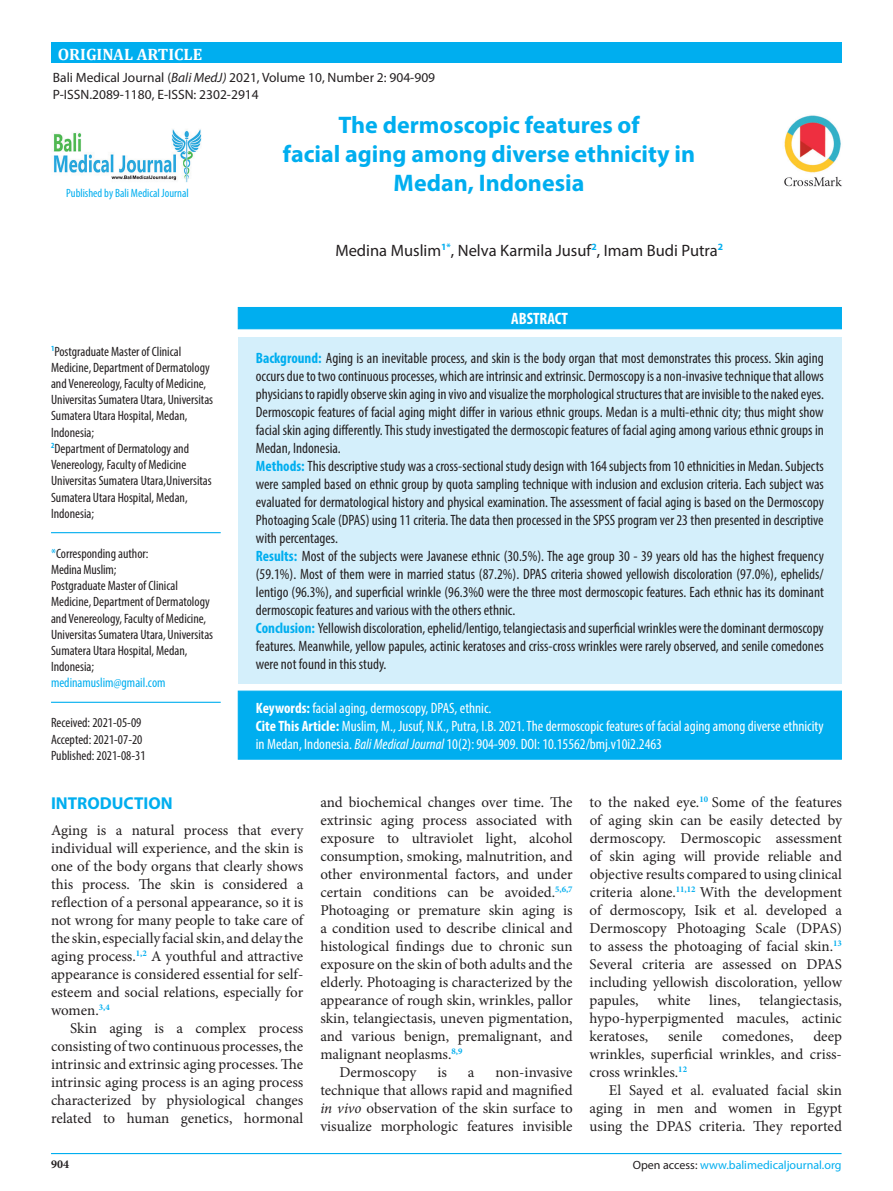
<style>
.page{position:relative;width:893px;height:1191px;background:#fff}
.page>*{position:absolute;margin:0;border:0;box-sizing:border-box;transform-origin:0 0}
.Normal__Web{font:700 24px "Myriad Pro";color:#00aeef}
.Heading_1{font:700 17.25px "Myriad Pro";color:#00aeef}
.Body_Text{font:16.5px "Myriad Pro";color:#231f20}
.t1{font:700 16.5px "Cambria";color:#fff}
.Default{font:700 condensed 16.5px "Myriad Pro";color:#fff}
.Normal__Web-2{font:15px/18px "Minion Pro";color:#231f20;text-align:justify}
.Normal__Web-3{font:condensed 15px/18px "Myriad Pro";color:#231f20;text-align:justify}
.t2{font:condensed 15px/18px "Myriad Pro";color:#fff}
.Body_Text-2{font:condensed 13.5px/16.2px "Myriad Pro";color:#231f20}
.t3{font:13.5px "Myriad Pro";color:#231f20}
.judul{font:12px "Myriad Pro";color:#00aeef}
.judul-2{font:condensed 12px "Myriad Pro";color:#00aeef}
.judul-3{font:700 12px "Minion Pro";color:#231f20}
.s1{font-style:italic}
.s2{color:#00aeef}
.s3{font-weight:700;color:#00aeef}
.s4{font-weight:700}
.s5{color:#231f20}
</style>
<div class="page">
<div style="left:51px;top:43px;width:790px;height:20px;background:#00aeef"></div>
<div style="left:238px;top:307px;width:604px;height:22px;background:#00aeef;border:1px solid #00aeef"></div>
<div style="left:238px;top:337px;width:603px;height:347px;background:#d4effb"></div>
<div style="left:238px;top:690px;width:604px;height:69px;background:#00aeef;border:1px solid #00aeef"></div>
<img style="left:784px;top:115px;width:58px;height:72px">
<hr style="left:51px;top:532px;width:170px;height:1px;background:#00aeef">
<hr style="left:51px;top:701px;width:170px;height:2px;background:#00aeef">
<hr style="left:51px;top:1153px;width:790px;height:1px;background:#00aeef">
<img style="left:53px;top:129px;width:149px;height:54px">
<p class="t1" style="left:58px;top:43px;width:146px">ORIGINAL ARTICLE</p>
<p class="t3" style="left:53px;top:70px;width:384px">Bali Medical Journal (<span class="s1">Bali MedJ)</span> 2021, Volume 10, Number 2: 904-909</p>
<p class="t3" style="left:53px;top:86px;width:207px">P-ISSN.2089-1180, E-ISSN: 2302-2914</p>
<p class="judul-2" style="left:66px;top:186px;width:124px">Published by Bali Medical Journal</p>
<p class="Body_Text-2" style="left:51px;top:343px;width:164px"><sup>1</sup>Postgraduate Master of Clinical Medicine, Department of Dermatology and Venereology, Faculty of Medicine, Universitas Sumatera Utara, Universitas Sumatera Utara Hospital, Medan, Indonesia;</p>
<p class="Body_Text-2" style="left:51px;top:440px;width:162px"><sup>2</sup>Department of Dermatology and<br>Venereology, Faculty of Medicine<br>Universitas Sumatera Utara, Universitas<br>Sumatera Utara Hospital, Medan,<br>Indonesia;</p>
<p class="Body_Text-2" style="left:51px;top:545px;width:164px"><span class="s2">*</span>Corresponding author:<br>Medina Muslim;<br>Postgraduate Master of Clinical<br>Medicine, Department of Dermatology and Venereology, Faculty of Medicine,<br>Universitas Sumatera Utara, Universitas<br>Sumatera Utara Hospital, Medan,<br>Indonesia;<br><span class="s2">medinamuslim@gmail.com</span></p>
<p class="Body_Text-2" style="left:51px;top:714px;width:92px">Received: 2021-05-09</p>
<p class="Body_Text-2" style="left:51px;top:731px;width:93px">Accepted: 2021-07-20</p>
<p class="Body_Text-2" style="left:51px;top:747px;width:96px">Published: 2021-08-31</p>
<p class="Normal__Web" style="left:338px;top:109px;width:303px">The dermoscopic features of</p>
<p class="Normal__Web" style="left:283px;top:138px;width:414px">facial aging among diverse ethnicity in</p>
<p class="Normal__Web" style="left:394px;top:167px;width:192px">Medan, Indonesia</p>
<p class="Body_Text" style="left:335px;top:240px;width:389px">Medina Muslim<sup>1*</sup>, Nelva Karmila Jusuf<sup>2</sup>, Imam Budi Putra<sup>2</sup></p>
<p class="Default" style="left:511px;top:308px;width:58px">ABSTRACT</p>
<p class="Normal__Web-3" style="left:256px;top:349px;width:569px"><span class="s3">Background:</span> Aging is an inevitable process, and skin is the body organ that most demonstrates this process. Skin aging occurs due to two continuous processes, which are intrinsic and extrinsic. Dermoscopy is a non-invasive technique that allows physicians to rapidly observe skin aging in vivo and visualize the morphological structures that are invisible to the naked eyes.<br>Dermoscopic features of facial aging might differ in various ethnic groups. Medan is a multi-ethnic city; thus might show facial skin aging differently. This study investigated the dermoscopic features of facial aging among various ethnic groups in Medan, Indonesia.</p>
<p class="Normal__Web-3" style="left:256px;top:457px;width:569px"><span class="s3">Methods:</span> This descriptive study was a cross-sectional study design with 164 subjects from 10 ethnicities in Medan. Subjects were sampled based on ethnic group by quota sampling technique with inclusion and exclusion criteria. Each subject was evaluated for dermatological history and physical examination. The assessment of facial aging is based on the Dermoscopy Photoaging Scale (DPAS) using 11 criteria. The data then processed in the SPSS program ver 23 then presented in descriptive with percentages.</p>
<p class="Normal__Web-3" style="left:256px;top:547px;width:570px"><span class="s3">Results:</span> Most of the subjects were Javanese ethnic (30.5%). The age group 30 - 39 years old has the highest frequency (59.1%). Most of them were in married status (87.2%). DPAS criteria showed yellowish discoloration (97.0%), ephelids/ lentigo (96.3%), and superficial wrinkle (96.3%0 were the three most dermoscopic features. Each ethnic has its dominant dermoscopic features and various with the others ethnic.</p>
<p class="Normal__Web-3" style="left:256px;top:619px;width:569px"><span class="s3">Conclusion:</span> Yellowish discoloration, ephelid/lentigo, telangiectasis and superficial wrinkles were the dominant dermoscopy features. Meanwhile, yellow papules, actinic keratoses and criss-cross wrinkles were rarely observed, and senile comedones were not found in this study.</p>
<p class="t2" style="left:256px;top:698px;width:237px"><span class="s4">Keywords:</span> facial aging, dermoscopy, DPAS, ethnic.</p>
<p class="t2" style="left:256px;top:716px;width:569px"><span class="s4">Cite This Article:</span> Muslim, M., Jusuf, N.K., Putra, I.B. 2021. The dermoscopic features of facial aging among diverse ethnicity in Medan, Indonesia. <span class="s1">Bali Medical Journal</span> 10(2): 904-909. DOI: 10.15562/bmj.v10i2.2463</p>
<p class="Heading_1" style="left:51px;top:791px;width:123px">INTRODUCTION</p>
<p class="Normal__Web-2" style="left:51px;top:821px;width:254px">Aging is a natural process that every individual will experience, and the skin is one of the body organs that clearly shows this process. The skin is considered a reflection of a personal appearance, so it is not wrong for many people to take care of the skin, especially facial skin, and delay the aging process.<sup>1,2</sup> A youthful and attractive appearance is considered essential for self&shy;esteem and social relations, especially for women.<sup>3,4</sup></p>
<p class="Normal__Web-2" style="left:51px;top:1019px;width:254px;text-indent:19px">Skin aging is a complex process consisting of two continuous processes, the intrinsic and extrinsic aging processes. The intrinsic aging process is an aging process characterized by physiological changes related to human genetics, hormonal</p>
<p class="judul-3" style="left:51px;top:1156px;width:19px">904</p>
<p class="Normal__Web-2" style="left:320px;top:793px;width:254px">and biochemical changes over time. The extrinsic aging process associated with exposure to ultraviolet light, alcohol consumption, smoking, malnutrition, and other environmental factors, and under certain conditions can be avoided.<sup>5,6,7<br></sup>Photoaging or premature skin aging is a condition used to describe clinical and histological findings due to chronic sun exposure on the skin of both adults and the elderly. Photoaging is characterized by the appearance of rough skin, wrinkles, pallor skin, telangiectasis, uneven pigmentation, and various benign, premalignant, and malignant neoplasms.<sup>8,9</sup></p>
<p class="Normal__Web-2" style="left:339px;top:1063px;width:78px">Dermoscopy</p>
<p class="Normal__Web-2" style="left:437px;top:1063px;width:11px">is</p>
<p class="Normal__Web-2" style="left:468px;top:1063px;width:8px">a</p>
<p class="Normal__Web-2" style="left:320px;top:1063px;width:254px;text-indent:175px">non-invasive technique that allows rapid and magnified <span class="s1">in vivo</span> observation of the skin surface to visualize morphologic features invisible</p>
<p class="Normal__Web-2" style="left:590px;top:793px;width:254px">to the naked eye.<sup>10</sup> Some of the features of aging skin can be easily detected by dermoscopy. Dermoscopic assessment of skin aging will provide reliable and objective results compared to using clinical criteria alone.<sup>11,12</sup> With the development of dermoscopy, Isik et al. developed a Dermoscopy Photoaging Scale (DPAS) to assess the photoaging of facial skin.<sup>13<br></sup>Several criteria are assessed on DPAS including yellowish discoloration, yellow papules, white lines, telangiectasis, hypo-hyperpigmented macules, actinic keratoses,</p>
<p class="Normal__Web-2" style="left:590px;top:1027px;width:254px;text-indent:224px">deep wrinkles, superficial wrinkles, and criss&shy;cross wrinkles.<sup>12</sup></p>
<p class="Normal__Web-2" style="left:590px;top:1081px;width:254px;text-indent:19px">El Sayed et al. evaluated facial skin aging in men and women in Egypt using the DPAS criteria. They reported</p>
<p class="Normal__Web-2" style="left:668px;top:1027px;width:36px">senile</p>
<p class="Normal__Web-2" style="left:722px;top:1027px;width:73px">comedones,</p>
<p class="judul" style="left:633px;top:1157px;width:210px"><span class="s5">Open access:</span> www.balimedicaljournal.org</p>
</div>
